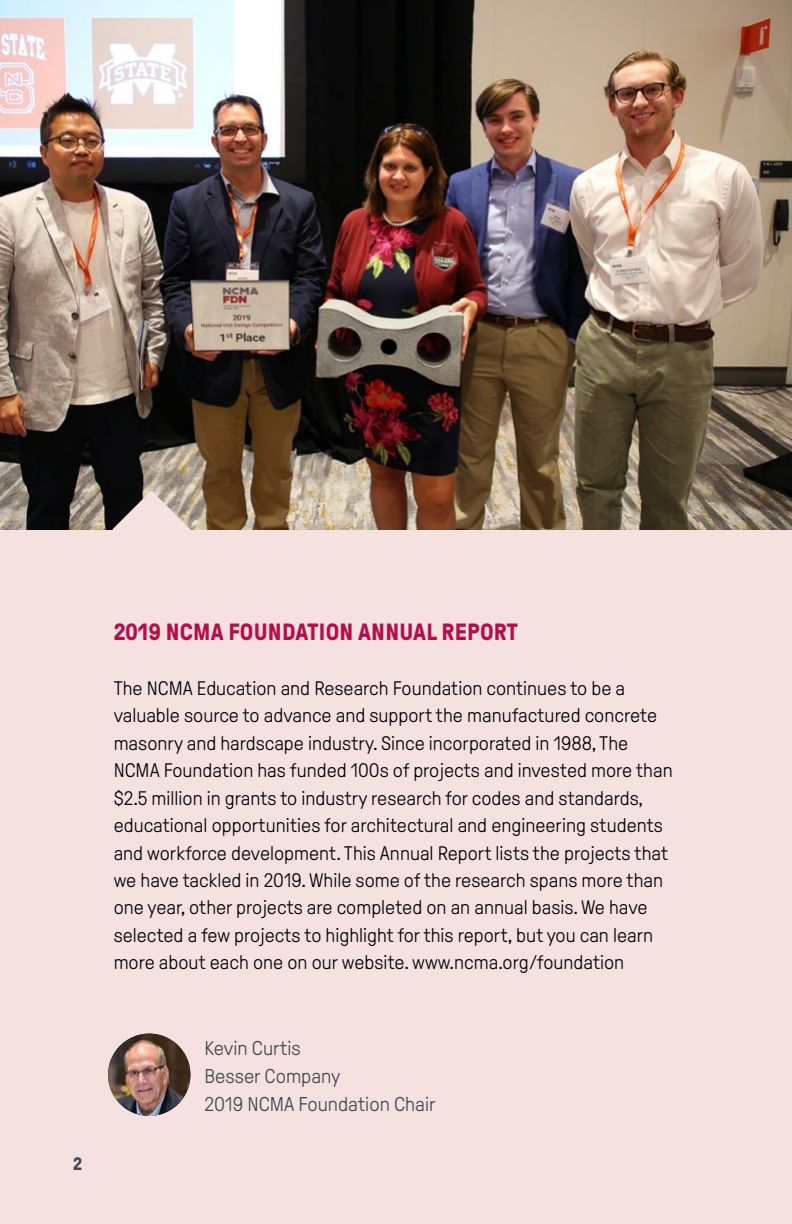
<style>
.page{position:relative;width:792px;height:1224px;background:#f4e1e0}
.page>*{position:absolute;margin:0;border:0;box-sizing:border-box;transform-origin:0 0}
.t1{font:700 23.6px "GT Pressura";letter-spacing:.01em;color:#b80c4b}
.t2{font:300 20px/28px "GT Pressura";color:#40474f}
.t3{font:300 19.6px/27.4px "GT Pressura";color:#000}
.t4{font:700 18px "GT Pressura";color:#40474f}
</style>
<div class="page">
<img style="left:108px;top:1034px;width:82px;height:82px;border-radius:40px">
<img style="left:0;top:0;width:792px;height:529px">
<svg style="left:112px;top:490px;width:79px;height:40px"></svg>
<p class="t4" style="left:73px;top:1154px;width:11px">2</p>
<p class="t1" style="left:114px;top:619px;width:406px">2019 NCMA FOUNDATION ANNUAL REPORT</p>
<p class="t3" style="left:114px;top:675px;width:561px">The NCMA Education and Research Foundation continues to be a valuable source to advance and support the manufactured concrete masonry and hardscape industry. Since incorporated in 1988, The NCMA Foundation has funded 100s of projects and invested more than $2.5 million in grants to industry research for codes and standards, educational opportunities for architectural and engineering students and workforce development. This Annual Report lists the projects that we have tackled in 2019. While some of the research spans more than one year, other projects are completed on an annual basis. We have selected a few projects to highlight for this report, but you can learn more about each one on our website. www.ncma.org/foundation</p>
<p class="t2" style="left:204px;top:1034px;width:233px">Kevin Curtis<br>Besser Company<br>2019 NCMA Foundation Chair</p>
</div>
